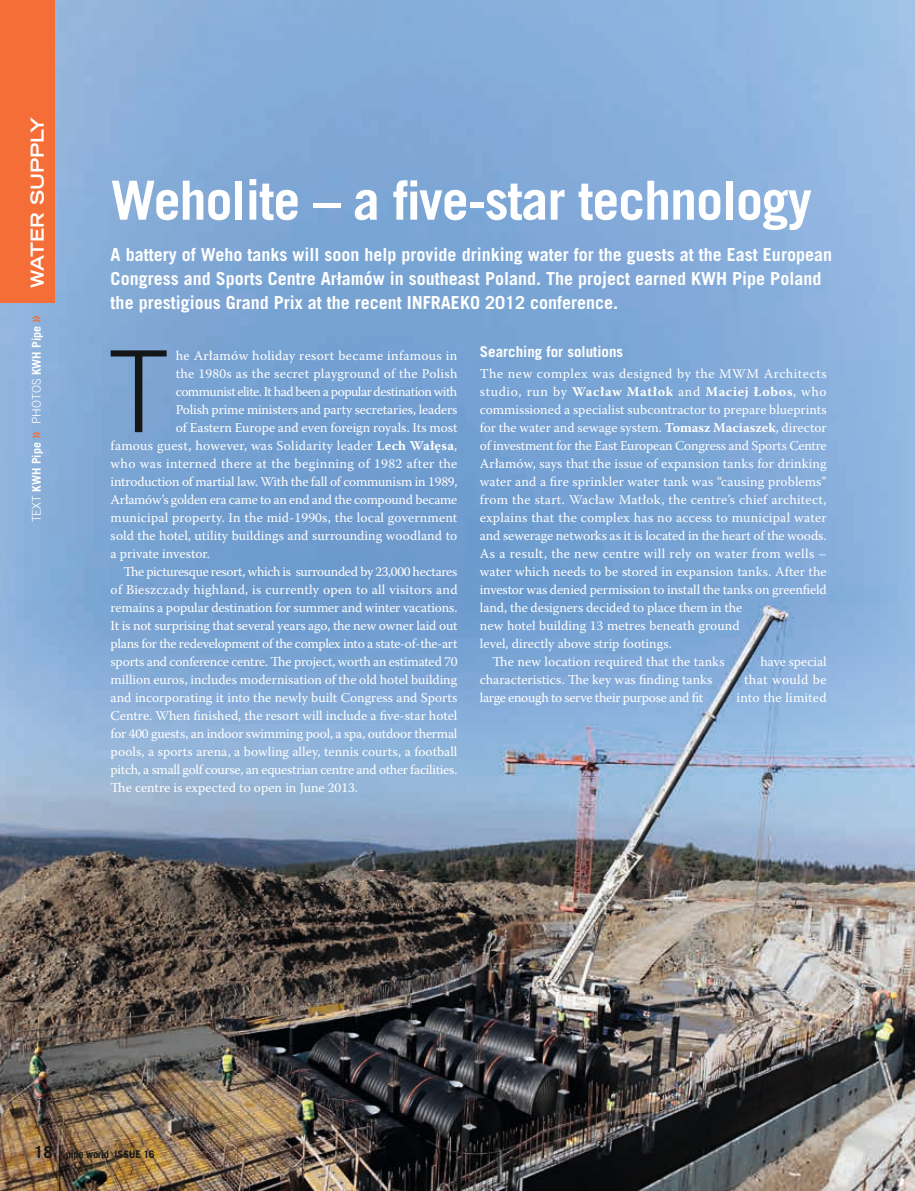
<style>
.page{position:relative;width:915px;height:1191px;background:#fff}
.page>*{position:absolute;margin:0;border:0;box-sizing:border-box;transform-origin:0 0}
.t1{font:300 113.25px "Trade Gothic";color:#151616}
.t2{font:700 54px "Trade Gothic";letter-spacing:-.02em;color:#fff}
.t3{font:700 18px/24px "Trade Gothic";color:#fff}
.t4{font:700 expanded 18px "Trade Gothic LH";color:#fff}
.t5{font:700 15px "Trade Gothic";color:#fff}
.t6{font:13.5px "Warnock Pro";color:#fff}
.t7{font:13.5px "Warnock Pro";letter-spacing:.02em;color:#fff}
.t8{font:13.5px "Warnock Pro";letter-spacing:-.02em;color:#fff}
.t9{font:13.5px "Warnock Pro";letter-spacing:-.025em;color:#fff}
.t10{font:13.5px "Warnock Pro";letter-spacing:.03em;color:#fff}
.t11{font:13.5px "Warnock Pro";letter-spacing:-.035em;color:#fff}
.t12{font:13.5px "Warnock Pro";letter-spacing:.025em;color:#fff}
.t13{font:13.5px "Warnock Pro";letter-spacing:.035em;color:#fff}
.t14{font:700 13.5px "Warnock Pro";letter-spacing:.045em;color:#fff}
.t15{font:700 12px "Trade Gothic";color:#fff}
.t16{font:700 10.5px "Trade Gothic";letter-spacing:-.02em;color:#151616}
.s1{font-weight:300}
.s2{font-family:"Eurostile LT Std";font-weight:600;font-size:15px;color:#f66e37}
.s3{font-weight:400}
.s4{font-weight:700}
.s5{font-size:16.5px}
</style>
<div class="page">
<img style="left:0;top:0;width:914px;height:1191px">
<div style="left:0;top:0;width:54px;height:303px;background:#f66e37"></div>
<hr style="left:59px;top:1145px;width:1px;height:46px;background:#151616">
<h3 class="t4" style="left:26px;top:288px;width:172px;rotate:-90deg">water supply</h3>
<p class="t15" style="left:29px;top:522px;width:209px;rotate:-90deg"><span class="s1">Text</span> KWH Pipe <span class="s2">»</span> <span class="s1">Photos</span> KWH Pipe <span class="s2">»</span></p>
<h2 class="t2" style="left:111px;top:167px;width:702px">Weholite – a five-star technology</h2>
<h3 class="t3" style="left:111px;top:242px;width:722px">A battery of Weho tanks will soon help provide drinking water for the guests at the East European<br>Congress and Sports Centre Arłamów in southeast Poland. The project earned KWH Pipe Poland the prestigious Grand Prix at the recent INFR</h3>
<h3 class="t3" style="left:441px;top:290px;width:179px">AEKO 2012 conference.</h3>
<p class="t5" style="left:479px;top:342px;width:145px">Searching for solutions</p>
<p class="t13" style="left:479px;top:365px;width:348px">The new complex was designed by the MWM Architects</p>
<p class="t14" style="left:479px;top:383px;width:348px"><span class="s3">studio, run by</span> Wacław Matłok <span class="s3">and</span> Maciej Łobos<span class="s3">, who</span></p>
<p class="t6" style="left:479px;top:401px;width:348px">commissioned a specialist subcontractor to prepare blueprints</p>
<p class="t6" style="left:479px;top:419px;width:348px">for the water and sewage system. <span class="s4">Tomasz Maciaszek</span>, director</p>
<p class="t6" style="left:479px;top:437px;width:348px">of investment for the East European Congress and Sports Centre</p>
<p class="t6" style="left:479px;top:455px;width:348px">Arłamów, says that the issue of expansion tanks for drinking</p>
<p class="t6" style="left:479px;top:473px;width:348px">water and a fire sprinkler water tank was “causing problems”</p>
<p class="t7" style="left:479px;top:491px;width:348px">from the start. Wacław Matłok, the centre’s chief architect,</p>
<p class="t6" style="left:479px;top:509px;width:348px">explains that the complex has no access to municipal water</p>
<p class="t6" style="left:479px;top:527px;width:348px">and sewerage networks as it is located in the heart of the woods.</p>
<p class="t12" style="left:479px;top:545px;width:348px">As a result, the new centre will rely on water from wells –</p>
<p class="t6" style="left:479px;top:563px;width:348px">water which needs to be stored in expansion tanks. After the</p>
<p class="t6" style="left:479px;top:581px;width:348px">investor was denied permission to install the tanks on greenfield</p>
<p class="t6" style="left:479px;top:599px;width:264px">land, the designers decided to place them in the</p>
<p class="t6" style="left:479px;top:617px;width:261px">new hotel building 13 metres beneath ground</p>
<p class="t6" style="left:479px;top:635px;width:193px">level, directly above strip footings.</p>
<p class="t6" style="left:492px;top:653px;width:233px">The new location required that the tanks</p>
<p class="t6" style="left:760px;top:653px;width:67px">have special</p>
<p class="t6" style="left:479px;top:671px;width:234px">characteristics. The key was finding tanks</p>
<p class="t10" style="left:743px;top:671px;width:84px">that would be</p>
<p class="t9" style="left:479px;top:689px;width:225px">large enough to serve their purpose and fit</p>
<p class="t6" style="left:736px;top:689px;width:92px">into the limited</p>
<h1 class="t1" style="left:107px;top:325px;width:64px">T</h1>
<p class="t7" style="left:176px;top:347px;width:283px">he Arłamów holiday resort became infamous in</p>
<p class="t7" style="left:176px;top:365px;width:283px">the 1980s as the secret playground of the Polish</p>
<p class="t11" style="left:176px;top:383px;width:283px">communist elite. It had been a popular destination with</p>
<p class="t6" style="left:176px;top:401px;width:283px">Polish prime ministers and party secretaries, leaders</p>
<p class="t6" style="left:176px;top:419px;width:283px">of Eastern Europe and even foreign royals. Its most</p>
<p class="t6" style="left:111px;top:437px;width:348px">famous guest, however, was Solidarity leader <span class="s4">Lech Wałęsa</span>,</p>
<p class="t10" style="left:111px;top:455px;width:348px">who was interned there at the beginning of 1982 after the</p>
<p class="t6" style="left:111px;top:473px;width:348px">introduction of martial law. With the fall of communism in 1989,</p>
<p class="t8" style="left:111px;top:491px;width:348px">Arłamów’s golden era came to an end and the compound became</p>
<p class="t6" style="left:111px;top:509px;width:348px">municipal property. In the mid-1990s, the local government</p>
<p class="t6" style="left:111px;top:527px;width:348px">sold the hotel, utility buildings and surrounding woodland to</p>
<p class="t6" style="left:111px;top:545px;width:101px">a private investor.</p>
<p class="t9" style="left:123px;top:563px;width:335px">The picturesque resort, which is surrounded by 23,000 hectares</p>
<p class="t7" style="left:111px;top:581px;width:348px">of Bieszczady highland, is currently open to all visitors and</p>
<p class="t6" style="left:111px;top:599px;width:348px">remains a popular destination for summer and winter vacations.</p>
<p class="t6" style="left:111px;top:617px;width:348px">It is not surprising that several years ago, the new owner laid out</p>
<p class="t9" style="left:111px;top:635px;width:348px">plans for the redevelopment of the complex into a state-of-the-art</p>
<p class="t8" style="left:111px;top:653px;width:348px">sports and conference centre. The project, worth an estimated 70</p>
<p class="t6" style="left:111px;top:671px;width:348px">million euros, includes modernisation of the old hotel building</p>
<p class="t6" style="left:111px;top:689px;width:348px">and incorporating it into the newly built Congress and Sports</p>
<p class="t6" style="left:111px;top:707px;width:348px">Centre. When finished, the resort will include a five-star hotel</p>
<p class="t6" style="left:111px;top:725px;width:348px">for 400 guests, an indoor swimming pool, a spa, outdoor thermal</p>
<p class="t6" style="left:111px;top:743px;width:348px">pools, a sports arena, a bowling alley, tennis courts, a football</p>
<p class="t8" style="left:111px;top:761px;width:348px">pitch, a small golf course, an equestrian centre and other facilities.</p>
<p class="t6" style="left:111px;top:779px;width:249px">The centre is expected to open in June 2013.</p>
<p class="t16" style="left:34px;top:1147px;width:122px"><span class="s5">18</span> pipe world ISSUE 16</p>
</div>
